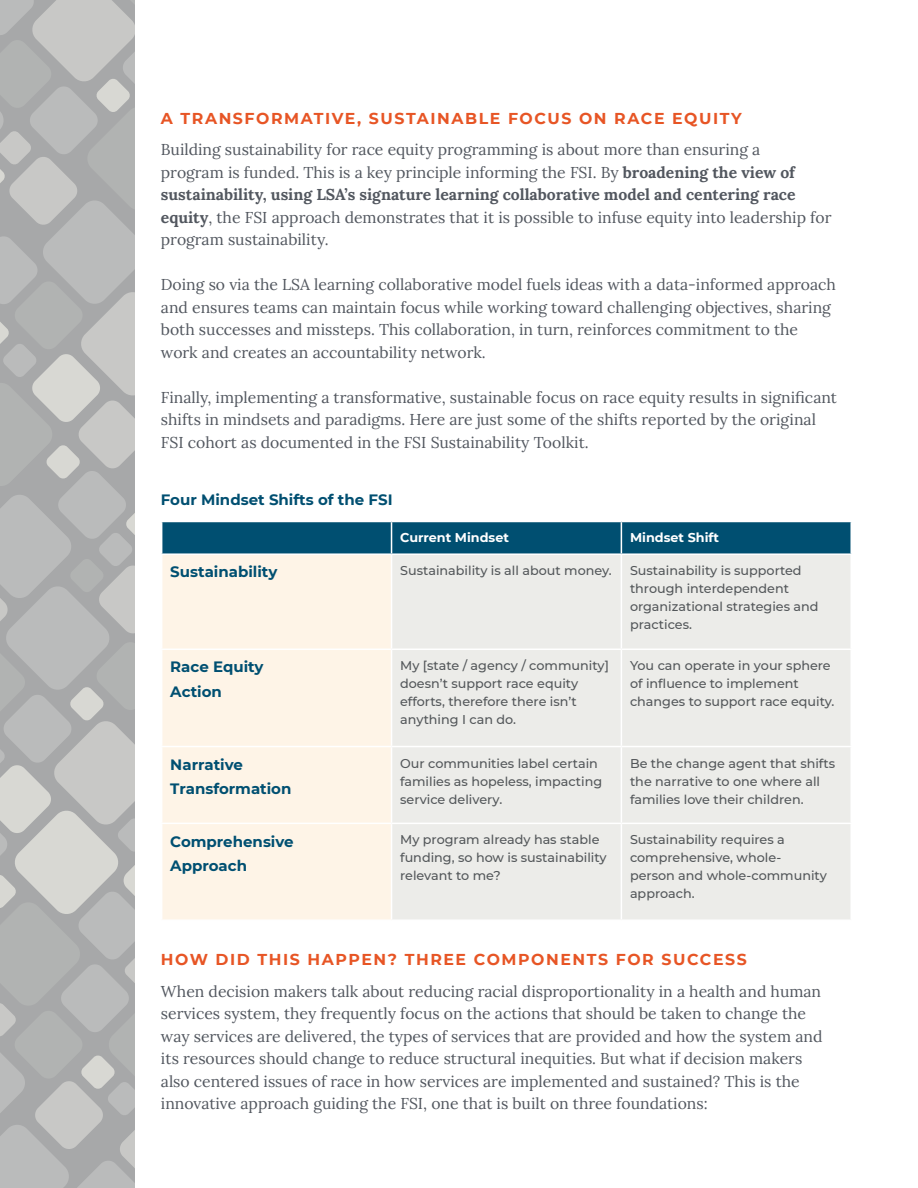
<style>
.page{position:relative;width:918px;height:1188px;background:#fff}
.page>*{position:absolute;margin:0;border:0;box-sizing:border-box;transform-origin:0 0}
.t1{font:15.75px/22.5px "Lora";color:#52575f}
.t2{font:700 15.75px "Montserrat";letter-spacing:.1em;color:#e75525}
.t3{font:700 15px "Montserrat";color:#004f71}
.t4{font:500 12.75px/18px "Montserrat";color:#53575a}
.t5{font:700 12.75px "Montserrat";color:#fff}
.s1{font-weight:700}
</style>
<div class="page">
<svg style="left:0;top:0;width:135px;height:1188px;background:#b7b8b7"></svg>
<div style="left:162px;top:522px;width:688px;height:31px;background:#004f71"></div>
<div style="left:162px;top:555px;width:229px;height:364px;background:#fef4e7"></div>
<div style="left:392px;top:555px;width:458px;height:364px;background:#ecece9"></div>
<hr style="left:391px;top:522px;width:1px;height:31px;background:#fff">
<hr style="left:621px;top:522px;width:1px;height:31px;background:#fff">
<hr style="left:621px;top:555px;width:1px;height:94px;background:#fff">
<hr style="left:161px;top:649px;width:231px;height:1px;background:#fff">
<hr style="left:392px;top:649px;width:229px;height:1px;background:#fff">
<hr style="left:621px;top:649px;width:231px;height:1px;background:#fff">
<hr style="left:621px;top:650px;width:1px;height:96px;background:#fff">
<hr style="left:161px;top:746px;width:231px;height:1px;background:#fff">
<hr style="left:392px;top:746px;width:229px;height:1px;background:#fff">
<hr style="left:621px;top:746px;width:231px;height:1px;background:#fff">
<hr style="left:621px;top:747px;width:1px;height:76px;background:#fff">
<hr style="left:161px;top:823px;width:231px;height:1px;background:#fff">
<hr style="left:392px;top:823px;width:229px;height:1px;background:#fff">
<hr style="left:621px;top:823px;width:231px;height:1px;background:#fff">
<hr style="left:621px;top:824px;width:1px;height:95px;background:#fff">
<p class="t2" style="left:161px;top:107px;width:582px">A TRANSFORMATIVE, SUSTAINABLE FOCUS ON RACE EQUITY</p>
<p class="t1" style="left:161px;top:137px;width:672px">Building sustainability for race equity programming is about more than ensuring a<br>program is funded. This is a key principle informing the FSI. By <span class="s1">broadening the view of sustainability, using LSA’s signature learning collaborative model and centering race equity</span>, the FSI approach demonstrates that it is possible to infuse equity into leadership for program sustainability.</p>
<p class="t1" style="left:161px;top:272px;width:677px">Doing so via the LSA learning collaborative model fuels ideas with a data-informed approach and ensures teams can maintain focus while working toward challenging objectives, sharing both successes and missteps. This collaboration, in turn, reinforces commitment to the work and creates an accountability network.</p>
<p class="t1" style="left:161px;top:385px;width:678px">Finally, implementing a transformative, sustainable focus on race equity results in significant shifts in mindsets and paradigms. Here are just some of the shifts reported by the original<br>FSI cohort as documented in the FSI Sustainability Toolkit.</p>
<p class="t3" style="left:161px;top:489px;width:233px">Four Mindset Shifts of the FSI</p>
<p class="t5" style="left:400px;top:529px;width:110px">Current Mindset</p>
<p class="t5" style="left:630px;top:529px;width:90px">Mindset Shift</p>
<p class="t3" style="left:170px;top:561px;width:108px">Sustainability</p>
<p class="t4" style="left:400px;top:561px;width:213px">Sustainability is all about money.</p>
<p class="t4" style="left:630px;top:561px;width:190px">Sustainability is supported through interdependent organizational strategies and practices.</p>
<p class="t3" style="left:170px;top:656px;width:95px">Race Equity</p>
<p class="t3" style="left:170px;top:681px;width:53px">Action</p>
<p class="t4" style="left:400px;top:656px;width:210px">My [state / agency / community] doesn’t support race equity efforts, therefore there isn’t anything I can do.</p>
<p class="t4" style="left:630px;top:656px;width:206px">You can operate in your sphere of influence to implement changes to support race equity.</p>
<p class="t3" style="left:170px;top:754px;width:74px">Narrative</p>
<p class="t3" style="left:170px;top:778px;width:123px">Transformation</p>
<p class="t3" style="left:170px;top:830px;width:125px">Comprehensive</p>
<p class="t3" style="left:170px;top:855px;width:78px">Approach</p>
<p class="t4" style="left:400px;top:753px;width:204px">Our communities label certain families as hopeless, impacting service delivery.</p>
<p class="t4" style="left:630px;top:753px;width:207px">Be the change agent that shifts the narrative to one where all families love their children.</p>
<p class="t4" style="left:400px;top:830px;width:208px">My program already has stable funding, so how is sustainability relevant to me?</p>
<p class="t4" style="left:630px;top:830px;width:198px">Sustainability requires a comprehensive, whole&shy;person and whole-community approach.</p>
<p class="t2" style="left:161px;top:948px;width:587px">HOW DID THIS HAPPEN? THREE COMPONENTS FOR SUCCESS</p>
<p class="t1" style="left:161px;top:979px;width:663px">When decision makers talk about reducing racial disproportionality in a health and human services system, they frequently focus on the actions that should be taken to change the way services are delivered, the types of services that are provided and how the system and its resources should change to reduce structural inequities. But what if decision makers also centered issues of race in how services are implemented and sustained? This is the innovative approach guiding the FSI, one that is built on three foundations:</p>
</div>
